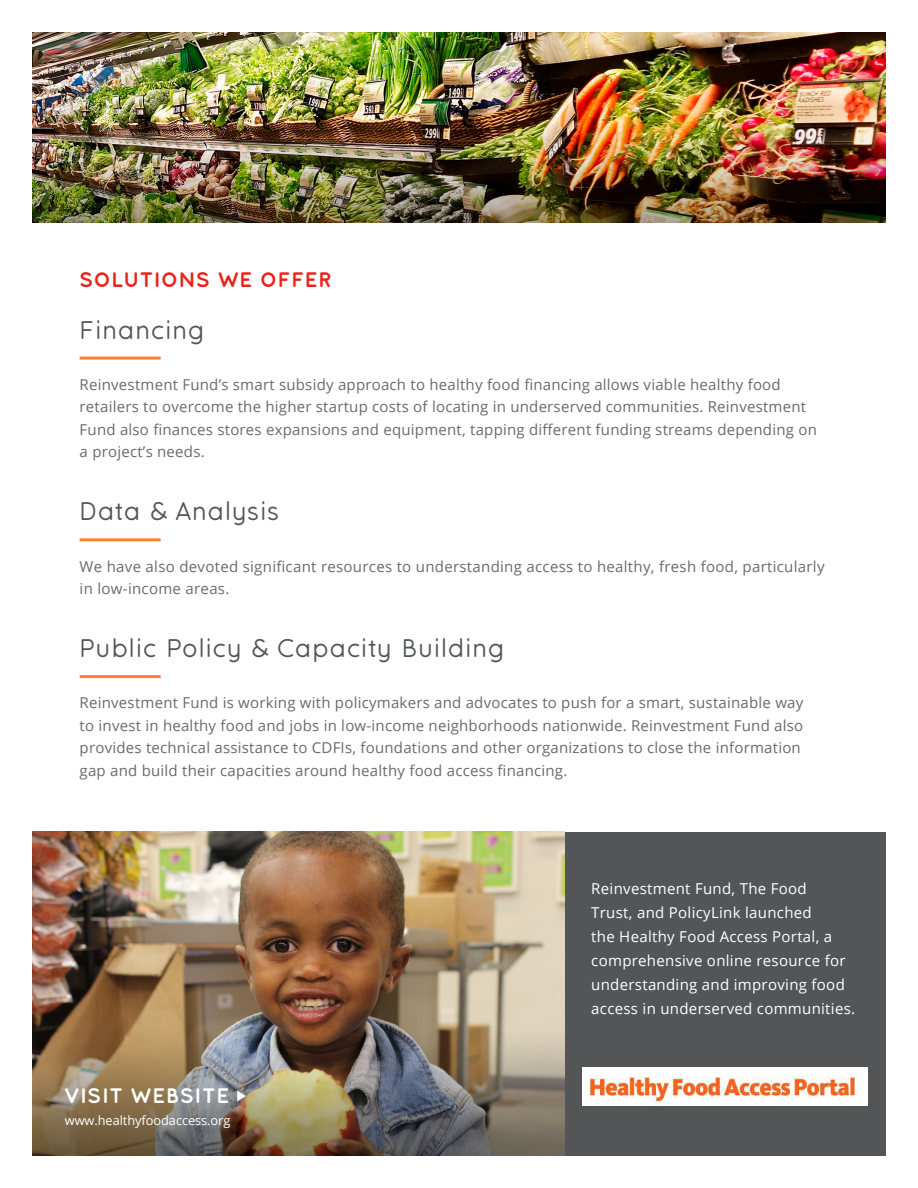
<style>
.page{position:relative;width:918px;height:1188px;background:#fff}
.page>*{position:absolute;margin:0;border:0;box-sizing:border-box;transform-origin:0 0}
.Project_Location{font:25.5px "Reinvestment";letter-spacing:.05em;color:#545557}
.Heading__white__No_I{font:700 21px "Reinvestment";letter-spacing:.06em;color:#fff}
.Heading__red{font:700 21px "Reinvestment";letter-spacing:.06em;color:#e72419}
.Body_copy{font:15px/22.5px "Open Sans";letter-spacing:.015em;color:#6b6a69}
.t1{font:15px/24px "Open Sans";letter-spacing:.02em;color:#fff}
.Body_Text{font:12.75px "Open Sans";letter-spacing:-.005em;color:#fff}
</style>
<div class="page">
<img style="left:32px;top:32px;width:853px;height:41px">
<img style="left:32px;top:73px;width:854px;height:150px">
<hr style="left:80px;top:357px;width:81px;height:3px;background:#ff7e30">
<hr style="left:80px;top:538px;width:81px;height:3px;background:#ff7e30">
<hr style="left:80px;top:675px;width:81px;height:3px;background:#ff7e30">
<div style="left:564px;top:832px;width:321px;height:324px;background:#545557"></div>
<img style="left:32px;top:832px;width:532px;height:157px">
<img style="left:32px;top:989px;width:532px;height:167px">
<svg style="left:228px;top:1089px;width:18px;height:12px"></svg>
<img style="left:582px;top:1067px;width:285px;height:38px">
<p class="Heading__red" style="left:80px;top:266px;width:253px">SOLUTIONS WE OFFER</p>
<p class="Project_Location" style="left:80px;top:314px;width:126px">Financing</p>
<p class="Body_copy" style="left:80px;top:373px;width:739px">Reinvestment Fund’s smart subsidy approach to healthy food financing allows viable healthy food retailers to overcome the higher startup costs of locating in underserved communities. Reinvestment Fund also finances stores expansions and equipment, tapping different funding streams depending on a project’s needs.</p>
<p class="Project_Location" style="left:80px;top:495px;width:201px">Data &amp; Analysis</p>
<p class="Body_copy" style="left:80px;top:555px;width:746px">We have also devoted significant resources to understanding access to healthy, fresh food, particularly in low-income areas.</p>
<p class="Project_Location" style="left:80px;top:632px;width:426px">Public Policy &amp; Capacity Building</p>
<p class="Body_copy" style="left:80px;top:691px;width:725px">Reinvestment Fund is working with policymakers and advocates to push for a smart, sustainable way to invest in healthy food and jobs in low-income neighborhoods nationwide. Reinvestment Fund also provides technical assistance to CDFIs, foundations and other organizations to close the information gap and build their capacities around healthy food access financing.</p>
<p class="Heading__white__No_I" style="left:65px;top:1080px;width:156px">WATCH VIDEO</p>
<p class="Heading__white__No_I" style="left:65px;top:1082px;width:165px">VISIT WEBSITE</p>
<p class="Body_Text" style="left:65px;top:1111px;width:167px">www.healthyfoodaccess.org</p>
<p class="t1" style="left:591px;top:876px;width:265px">Reinvestment Fund, The Food<br>Trust, and PolicyLink launched<br>the Healthy Food Access Portal, a comprehensive online resource for understanding and improving food access in underserved communities.</p>
</div>
